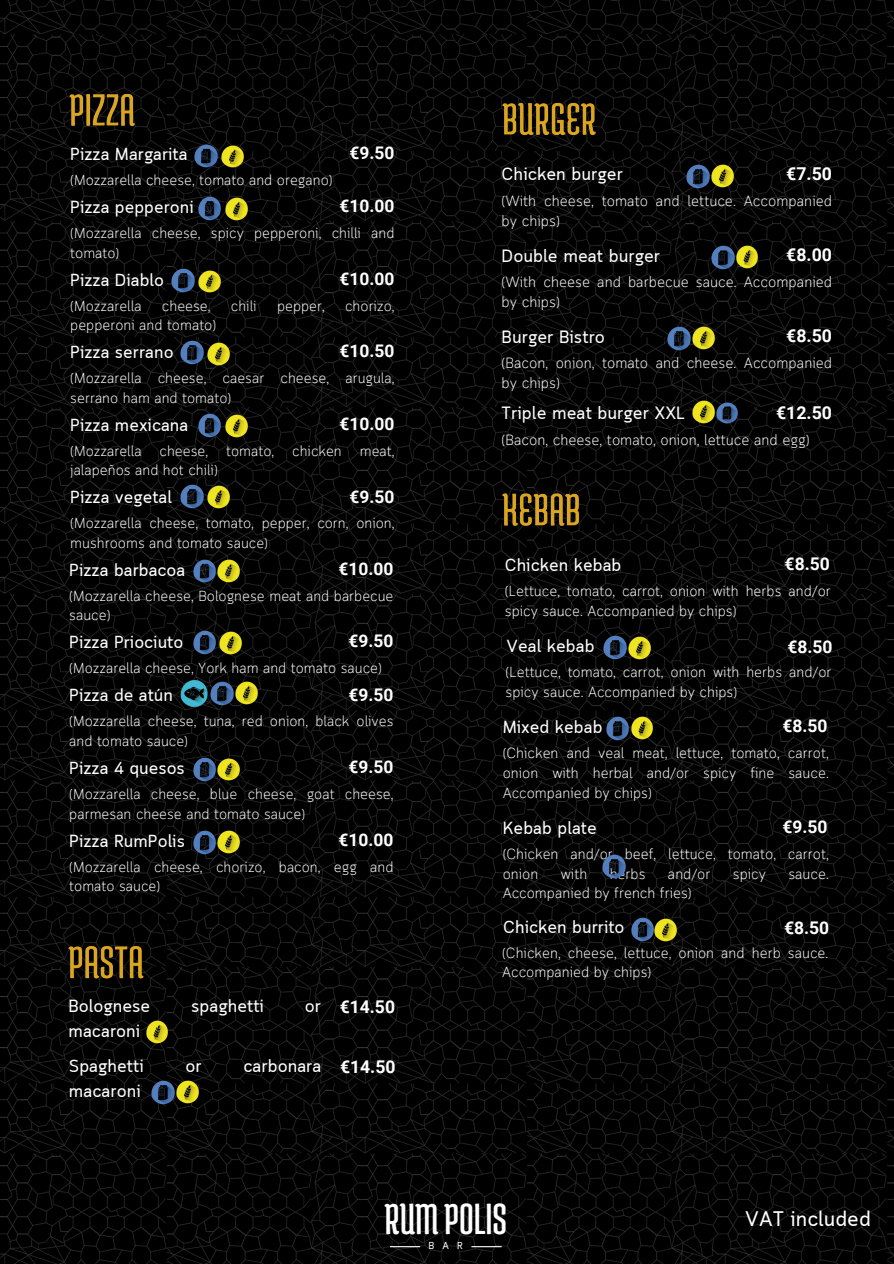
<style>
.page{position:relative;width:894px;height:1264px;background:#fff}
.page>*{position:absolute;margin:0;border:0;box-sizing:border-box;transform-origin:0 0}
.t1{font:46.5px "Medula One";color:#fff}
.t2{font:700 21px "Cloud Loop";color:#fff}
.t3{font:700 17.7px "Cloud Loop";color:#fff}
.t4{font:700 17.7px "Roboto";color:#fff}
.t5{font:700 17.55px "Cloud Loop";color:#fff}
.t6{font:700 17.55px "Roboto";color:#fff}
.t7{font:700 17.4px "Cloud Loop";color:#fff}
.t8{font:700 17.4px "Roboto";color:#fff}
.t9{font:14.7px/20px "Cloud Loop";color:#fff}
.t10{font:14.55px/19.6px "Cloud Loop";color:#fff}
.t11{font:14.4px/19.5px "Cloud Loop";color:#fff}
.t12{font:700 10.05px "Cloud Loop";color:#fff}
</style>
<div class="page">
<img style="left:0;top:0;width:893px;height:1263px">
<hr style="left:390px;top:1246px;width:30px;height:1px;background:#fff">
<hr style="left:471px;top:1246px;width:30px;height:1px;background:#fff">
<img style="left:56px;top:81px;width:93px;height:60px">
<img style="left:55px;top:933px;width:102px;height:61px">
<img style="left:489px;top:90px;width:120px;height:60px">
<img style="left:489px;top:481px;width:103px;height:60px">
<img style="left:179px;top:678px;width:30px;height:30px">
<img style="left:194px;top:143px;width:50px;height:26px">
<img style="left:197px;top:195px;width:25px;height:26px">
<img style="left:170px;top:267px;width:25px;height:26px">
<img style="left:179px;top:340px;width:25px;height:25px">
<img style="left:197px;top:412px;width:25px;height:26px">
<img style="left:179px;top:483px;width:25px;height:26px">
<img style="left:192px;top:558px;width:48px;height:26px">
<img style="left:192px;top:630px;width:50px;height:25px">
<img style="left:209px;top:680px;width:49px;height:26px">
<img style="left:192px;top:756px;width:48px;height:26px">
<img style="left:192px;top:829px;width:48px;height:26px">
<img style="left:224px;top:196px;width:24px;height:25px">
<img style="left:197px;top:269px;width:24px;height:25px">
<img style="left:206px;top:342px;width:24px;height:24px">
<img style="left:224px;top:413px;width:24px;height:25px">
<img style="left:207px;top:485px;width:23px;height:24px">
<img style="left:151px;top:1079px;width:24px;height:26px">
<img style="left:145px;top:1019px;width:24px;height:25px">
<img style="left:176px;top:1079px;width:23px;height:24px">
<img style="left:685px;top:164px;width:49px;height:25px">
<img style="left:710px;top:245px;width:25px;height:26px">
<img style="left:666px;top:326px;width:49px;height:25px">
<img style="left:691px;top:400px;width:47px;height:25px">
<img style="left:734px;top:245px;width:24px;height:24px">
<img style="left:602px;top:634px;width:49px;height:26px">
<img style="left:605px;top:715px;width:48px;height:26px">
<img style="left:601px;top:853px;width:25px;height:26px">
<img style="left:630px;top:916px;width:47px;height:26px">
<h4 class="t7" style="left:70px;top:144px;width:119px">Pizza Margarita</h4>
<h4 class="t8" style="left:349px;top:143px;width:46px">€9.50</h4>
<h5 class="t11" style="left:70px;top:171px;width:264px">(Mozzarella cheese, tomato and oregano)</h5>
<p class="t7" style="left:70px;top:197px;width:125px">Pizza pepperoni</p>
<p class="t8" style="left:339px;top:196px;width:56px">€10.00</p>
<h4 class="t11" style="left:70px;top:224px;width:326px">(Mozzarella cheese, spicy pepperoni, chilli and tomato)</h4>
<h5 class="t7" style="left:70px;top:269px;width:95px">Pizza Diablo</h5>
<h4 class="t8" style="left:339px;top:268px;width:56px">€10.00</h4>
<p class="t11" style="left:70px;top:297px;width:73px">(Mozzarella</p>
<p class="t11" style="left:162px;top:297px;width:50px">cheese,</p>
<p class="t11" style="left:231px;top:297px;width:27px">chili</p>
<p class="t11" style="left:277px;top:297px;width:49px">pepper,</p>
<p class="t11" style="left:345px;top:297px;width:51px">chorizo,</p>
<p class="t11" style="left:70px;top:316px;width:147px">pepperoni and tomato)</p>
<h4 class="t7" style="left:70px;top:342px;width:105px">Pizza serrano</h4>
<p class="t8" style="left:339px;top:341px;width:56px">€10.50</p>
<h4 class="t11" style="left:70px;top:369px;width:326px">(Mozzarella cheese, caesar cheese, arugula, serrano ham and tomato)</h4>
<p class="t7" style="left:70px;top:415px;width:119px">Pizza mexicana</p>
<h5 class="t8" style="left:339px;top:414px;width:56px">€10.00</h5>
<p class="t11" style="left:70px;top:442px;width:326px">(Mozzarella cheese, tomato, chicken meat, jalapeños and hot chili)</p>
<h4 class="t7" style="left:70px;top:487px;width:103px">Pizza vegetal</h4>
<p class="t8" style="left:349px;top:486px;width:46px">€9.50</p>
<h4 class="t11" style="left:70px;top:514px;width:326px">(Mozzarella cheese, tomato, pepper, corn, onion, mushrooms and tomato sauce)</h4>
<p class="t7" style="left:69px;top:559px;width:118px">Pizza barbacoa</p>
<h5 class="t8" style="left:338px;top:558px;width:56px">€10.00</h5>
<p class="t11" style="left:69px;top:587px;width:326px">(Mozzarella cheese, Bolognese meat and barbecue sauce)</p>
<h4 class="t7" style="left:69px;top:632px;width:115px">Pizza Priociuto</h4>
<h4 class="t8" style="left:348px;top:631px;width:46px">€9.50</h4>
<h5 class="t11" style="left:69px;top:659px;width:314px">(Mozzarella cheese, York ham and tomato sauce)</h5>
<p class="t7" style="left:69px;top:685px;width:105px">Pizza de atún</p>
<h5 class="t8" style="left:348px;top:684px;width:46px">€9.50</h5>
<p class="t11" style="left:69px;top:712px;width:326px">(Mozzarella cheese, tuna, red onion, black olives and tomato sauce)</p>
<p class="t7" style="left:69px;top:758px;width:117px">Pizza 4 quesos</p>
<p class="t8" style="left:348px;top:757px;width:46px">€9.50</p>
<h4 class="t11" style="left:69px;top:785px;width:326px">(Mozzarella cheese, blue cheese, goat cheese, parmesan cheese and tomato sauce)</h4>
<h5 class="t7" style="left:69px;top:830px;width:117px">Pizza RumPolis</h5>
<h4 class="t8" style="left:338px;top:829px;width:56px">€10.00</h4>
<p class="t11" style="left:69px;top:857px;width:326px">(Mozzarella cheese, chorizo, bacon, egg and tomato sauce)</p>
<h5 class="t5" style="left:68px;top:996px;width:83px">Bolognese</h5>
<h5 class="t5" style="left:191px;top:996px;width:74px">spaghetti</h5>
<h5 class="t5" style="left:305px;top:996px;width:18px">or</h5>
<h4 class="t6" style="left:339px;top:997px;width:57px">€14.50</h4>
<h5 class="t5" style="left:68px;top:1021px;width:73px">macaroni</h5>
<h4 class="t5" style="left:69px;top:1055px;width:76px">Spaghetti</h4>
<h4 class="t5" style="left:185px;top:1055px;width:18px">or</h4>
<h4 class="t5" style="left:243px;top:1055px;width:79px">carbonara</h4>
<p class="t6" style="left:340px;top:1056px;width:57px">€14.50</p>
<h4 class="t5" style="left:69px;top:1080px;width:73px">macaroni</h4>
<p class="t3" style="left:501px;top:164px;width:123px">Chicken burger</p>
<p class="t4" style="left:786px;top:163px;width:47px">€7.50</p>
<p class="t9" style="left:501px;top:192px;width:332px">(With cheese, tomato and lettuce. Accompanied by chips)</p>
<h4 class="t3" style="left:501px;top:245px;width:160px">Double meat burger</h4>
<h4 class="t4" style="left:786px;top:244px;width:47px">€8.00</h4>
<h5 class="t9" style="left:501px;top:273px;width:332px">(With cheese and barbecue sauce. Accompanied by chips)</h5>
<p class="t3" style="left:501px;top:326px;width:105px">Burger Bistro</p>
<p class="t4" style="left:786px;top:325px;width:47px">€8.50</p>
<h4 class="t9" style="left:501px;top:354px;width:332px">(Bacon, onion, tomato and cheese. Accompanied by chips)</h4>
<h5 class="t3" style="left:501px;top:403px;width:185px">Triple meat burger XXL</h5>
<h4 class="t4" style="left:776px;top:402px;width:57px">€12.50</h4>
<p class="t9" style="left:501px;top:431px;width:309px">(Bacon, cheese, tomato, onion, lettuce and egg)</p>
<h4 class="t7" style="left:504px;top:555px;width:118px">Chicken kebab</h4>
<p class="t8" style="left:784px;top:554px;width:47px">€8.50</p>
<h4 class="t10" style="left:504px;top:582px;width:327px">(Lettuce, tomato, carrot, onion with herbs and/or spicy sauce. Accompanied by chips)</h4>
<h4 class="t7" style="left:506px;top:636px;width:89px">Veal kebab</h4>
<h5 class="t8" style="left:787px;top:637px;width:47px">€8.50</h5>
<h4 class="t10" style="left:505px;top:663px;width:327px">(Lettuce, tomato, carrot, onion with herbs and/or spicy sauce. Accompanied by chips)</h4>
<h4 class="t7" style="left:502px;top:717px;width:101px">Mixed kebab</h4>
<p class="t8" style="left:782px;top:716px;width:47px">€8.50</p>
<h4 class="t10" style="left:502px;top:744px;width:327px;text-align:justify">(Chicken and veal meat, lettuce, tomato, carrot, onion with herbal and/or spicy fine sauce.<br>Accompanied by chips)</h4>
<p class="t7" style="left:502px;top:817px;width:96px">Kebab plate</p>
<p class="t8" style="left:782px;top:816px;width:47px">€9.50</p>
<h4 class="t10" style="left:502px;top:845px;width:327px">(Chicken and/or beef, lettuce, tomato, carrot, onion</h4>
<h4 class="t10" style="left:560px;top:864px;width:28px">with</h4>
<h4 class="t10" style="left:609px;top:864px;width:37px">herbs</h4>
<h4 class="t10" style="left:667px;top:864px;width:44px">and/or</h4>
<h4 class="t10" style="left:732px;top:864px;width:35px">spicy</h4>
<h4 class="t10" style="left:788px;top:864px;width:42px">sauce.</h4>
<h4 class="t10" style="left:502px;top:884px;width:190px">Accompanied by french fries)</h4>
<h5 class="t7" style="left:503px;top:916px;width:123px">Chicken burrito</h5>
<h4 class="t8" style="left:783px;top:917px;width:47px">€8.50</h4>
<p class="t10" style="left:502px;top:943px;width:327px">(Chicken, cheese, lettuce, onion and herb sauce.<br>Accompanied by chips)</p>
<p class="t1" style="left:384px;top:1194px;width:124px">RUMPOLIS</p>
<h4 class="t12" style="left:428px;top:1239px;width:36px">BAR</h4>
<h4 class="t2" style="left:745px;top:1206px;width:127px">VAT included</h4>
</div>
